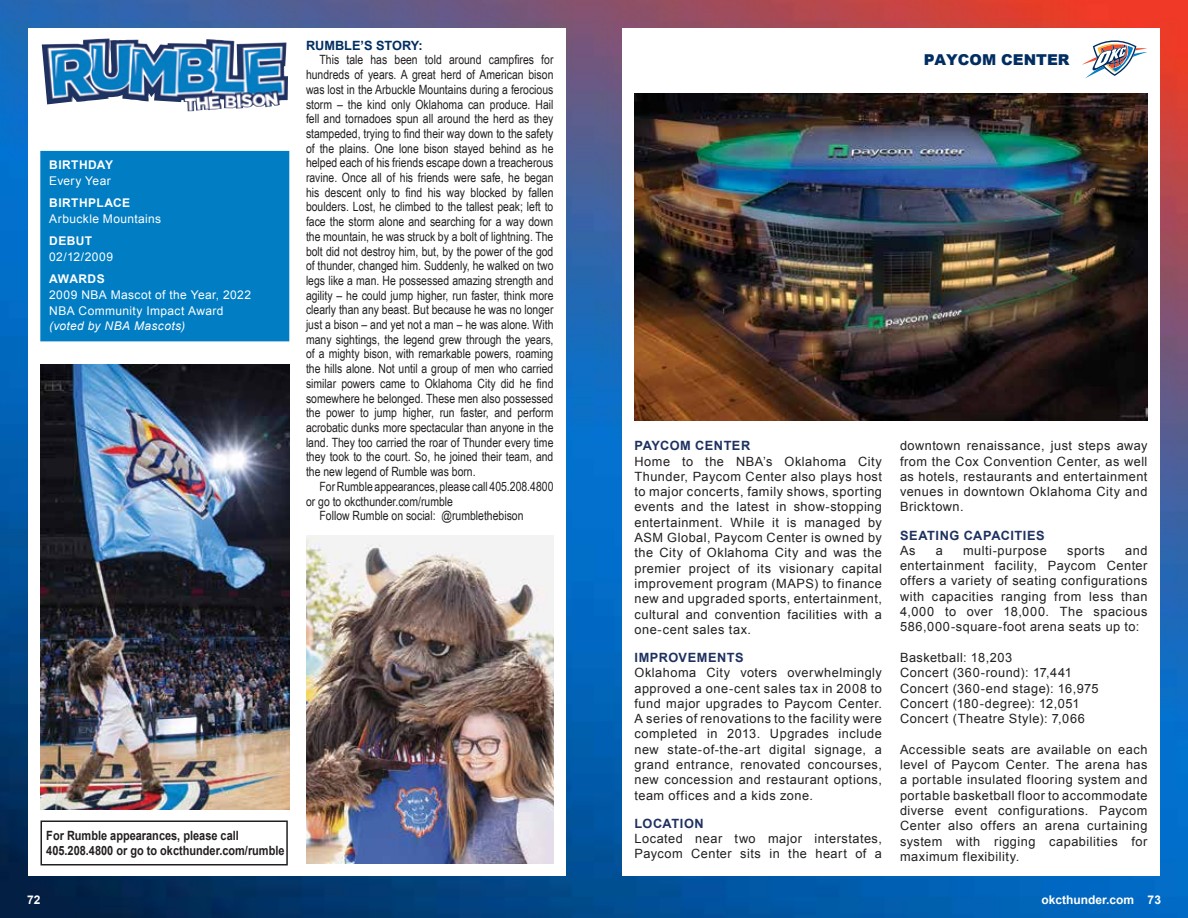
<style>
.page{position:relative;width:1188px;height:918px;background:#fff}
.page>*{position:absolute;margin:0;border:0;box-sizing:border-box;transform-origin:0 0}
.t1{font:900 15px "Arial";color:#002d62}
.t2{font:12.75px/15.3px "Arial";letter-spacing:.04em;color:#231f20;text-align:justify}
.t3{font:12.75px/14.7px "Arial Narrow";color:#231f20;text-align:justify}
.t4{font:700 12.75px/15.3px "Arial";color:#231f20;scale:.86 1}
.t5{font:700 12.75px "Arial";letter-spacing:.04em;color:#1e3160}
.t6{font:700 12.75px "Arial";color:#002d62}
.t7{font:12px/15.9px "Arial";letter-spacing:.03em;color:#fff}
.t8{font:700 12px "Arial";letter-spacing:.025em;color:#fff}
.t9{font:italic 12px "Arial";letter-spacing:.035em;color:#fff}
.t10{font:700 12px "Arial";color:#fff}
</style>
<div class="page">
<img style="left:0;top:0;width:1188px;height:918px">
<img style="left:28px;top:28px;width:538px;height:848px">
<img style="left:622px;top:28px;width:538px;height:848px">
<div style="left:40px;top:151px;width:249px;height:190px;background:#007dc3"></div>
<img style="left:42px;top:39px;width:246px;height:72px">
<div style="left:40px;top:820px;width:248px;height:46px;border:2px solid #231f20"></div>
<img style="left:306px;top:536px;width:248px;height:328px">
<img style="left:40px;top:364px;width:249px;height:446px">
<svg style="left:1082px;top:41px;width:66px;height:37px"></svg>
<img style="left:634px;top:93px;width:514px;height:327px">
<p class="t8" style="left:49px;top:157px;width:65px">BIRTHDAY</p>
<p class="t7" style="left:49px;top:173px;width:63px">Every Year</p>
<p class="t8" style="left:49px;top:195px;width:82px">BIRTHPLACE</p>
<p class="t7" style="left:49px;top:211px;width:114px">Arbuckle Mountains</p>
<p class="t8" style="left:49px;top:233px;width:44px">DEBUT</p>
<p class="t7" style="left:49px;top:249px;width:65px">02/12/2009</p>
<p class="t8" style="left:49px;top:271px;width:57px">AWARDS</p>
<p class="t7" style="left:49px;top:287px;width:203px">2009 NBA Mascot of the Year, 2022<br>NBA Community Impact Award</p>
<p class="t9" style="left:49px;top:320px;width:137px">(voted by NBA Mascots)</p>
<p class="t6" style="left:306px;top:37px;width:118px">RUMBLE’S STORY:</p>
<p class="t3" style="left:306px;top:53px;width:249px;text-indent:14px">This tale has been told around campfires for hundreds of years. A great herd of American bison was lost in the Arbuckle Mountains during a ferocious storm – the kind only Oklahoma can produce. Hail fell and tornadoes spun all around the herd as they stampeded, trying to find their way down to the safety of the plains. One lone bison stayed behind as he helped each of his friends escape down a treacherous ravine. Once all of his friends were safe, he began his descent only to find his way blocked by fallen boulders. Lost, he climbed to the tallest peak; left to face the storm alone and searching for a way down the mountain, he was struck by a bolt of lightning. The bolt did not destroy him, but, by the power of the god of thunder, changed him. Suddenly, he walked on two legs like a man. He possessed amazing strength and agility – he could jump higher, run faster, think more clearly than any beast. But because he was no longer just a bison – and yet not a man – he was alone. With many sightings, the legend grew through the years, of a mighty bison, with remarkable powers, roaming the hills alone. Not until a group of men who carried similar powers came to Oklahoma City did he find somewhere he belonged. These men also possessed the power to jump higher, run faster, and perform acrobatic dunks more spectacular than anyone in the land. They too carried the roar of Thunder every time they took to the court. So, he joined their team, and the new legend of Rumble was born.</p>
<p class="t3" style="left:320px;top:479px;width:235px">For Rumble appearances, please call 405.208.4800</p>
<p class="t3" style="left:306px;top:494px;width:149px">or go to okcthunder.com/rumble</p>
<p class="t3" style="left:320px;top:508px;width:206px">Follow Rumble on social: @rumblethebison</p>
<p class="t4" style="left:46px;top:828px;width:279px">For Rumble appearances, please call<br>405.208.4800 or go to okcthunder.com/rumble</p>
<p class="t1" style="left:924px;top:51px;width:147px">PAYCOM CENTER</p>
<p class="t5" style="left:634px;top:437px;width:117px">PAYCOM CENTER</p>
<p class="t2" style="left:634px;top:454px;width:249px">Home to the NBA’s Oklahoma City Thunder, Paycom Center also plays host to major concerts, family shows, sporting events and the latest in show-stopping entertainment. While it is managed by ASM Global, Paycom Center is owned by the City of Oklahoma City and was the premier project of its visionary capital improvement program (MAPS) to finance new and upgraded sports, entertainment, cultural and convention facilities with a one-cent sales tax.</p>
<p class="t5" style="left:634px;top:649px;width:111px">IMPROVEMENTS</p>
<p class="t2" style="left:634px;top:665px;width:249px">Oklahoma City voters overwhelmingly approved a one-cent sales tax in 2008 to fund major upgrades to Paycom Center.<br>A series of renovations to the facility were completed in 2013. Upgrades include new state-of-the-art digital signage, a grand entrance, renovated concourses, new concession and restaurant options, team offices and a kids zone.</p>
<p class="t5" style="left:634px;top:815px;width:71px">LOCATION</p>
<p class="t2" style="left:634px;top:831px;width:249px">Located near two major interstates,<br>Paycom Center sits in the heart of a</p>
<p class="t2" style="left:900px;top:438px;width:249px">downtown renaissance, just steps away from the Cox Convention Center, as well as hotels, restaurants and entertainment venues in downtown Oklahoma City and Bricktown.</p>
<p class="t5" style="left:900px;top:527px;width:146px">SEATING CAPACITIES</p>
<p class="t2" style="left:900px;top:543px;width:17px">As</p>
<p class="t2" style="left:936px;top:543px;width:9px">a</p>
<p class="t2" style="left:963px;top:543px;width:85px">multi-purpose</p>
<p class="t2" style="left:1067px;top:543px;width:39px">sports</p>
<p class="t2" style="left:900px;top:543px;width:249px;text-indent:225px">and entertainment facility, Paycom Center offers a variety of seating configurations with capacities ranging from less than 4,000 to over 18,000. The spacious 586,000-square-foot arena seats up to:</p>
<p class="t2" style="left:900px;top:650px;width:200px;text-align:left">Basketball: 18,203<br>Concert (360-round): 17,441<br>Concert (360-end stage): 16,975<br>Concert (180-degree): 12,051<br>Concert (Theatre Style): 7,066</p>
<p class="t2" style="left:900px;top:742px;width:249px">Accessible seats are available on each level of Paycom Center. The arena has a portable insulated flooring system and portable basketball floor to accommodate diverse event configurations. Paycom Center also offers an arena curtaining system with rigging capabilities for maximum flexibility.</p>
<p class="t8" style="left:27px;top:892px;width:15px">72</p>
<p class="t10" style="left:1042px;top:892px;width:121px">okcthunder.com 73</p>
</div>
